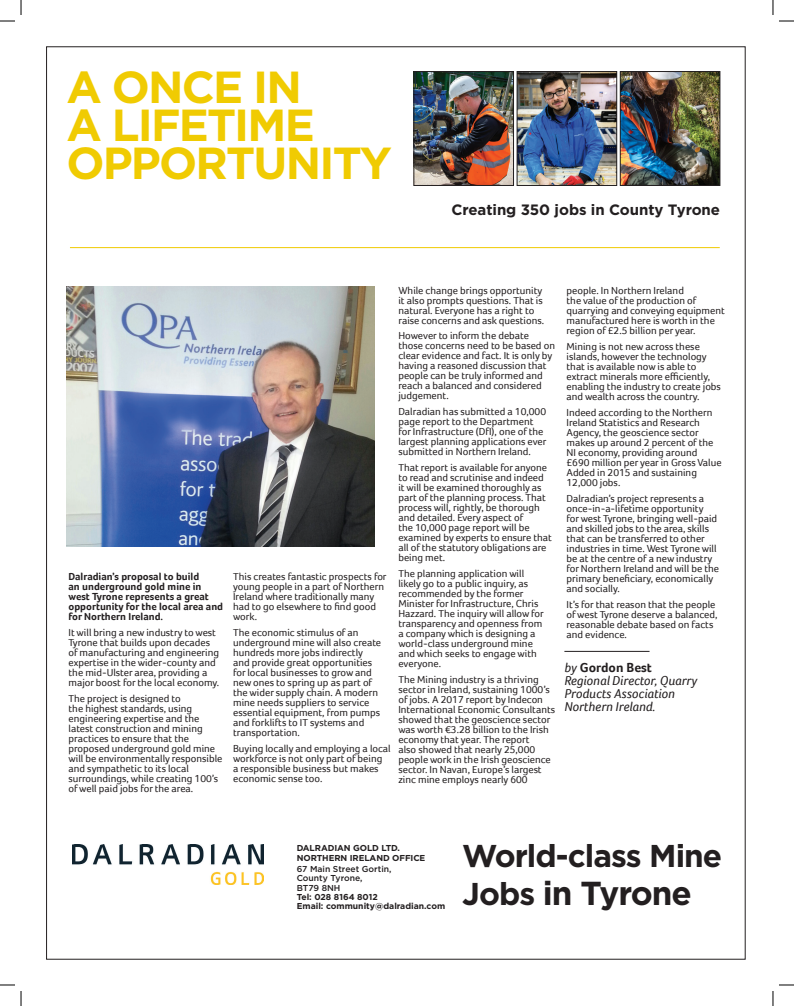
<style>
.page{position:relative;width:794px;height:1006px;background:#fff}
.page>*{position:absolute;margin:0;border:0;box-sizing:border-box;transform-origin:0 0}
.t1{font:700 44.9px/38px "Gotham";letter-spacing:-.04em;color:#f0cb02}
.t2{font:700 33.2px "Gotham";letter-spacing:-.03em;color:#231f20}
.t3{font:700 31.5px "Gotham";letter-spacing:-.03em;color:#231f20}
.t4{font:700 15px "Gotham";letter-spacing:-.005em;color:#231f20}
.t5{font:italic 13.3px/13px "Foco";color:#231f20}
.t6{font:10.5px/10px "Foco";color:#231f20}
.t7{font:700 10.5px/10px "Foco";color:#231f20}
.t8{font:700 8.6px/9.3px "Gotham";letter-spacing:-.01em;color:#231f20}
.t9{font:500 8.6px/9.3px "Gotham";color:#231f20}
.s1{font-weight:700;font-style:normal}
.s2{font-size:31.5px}
</style>
<div class="page">
<img style="left:66px;top:286px;width:308px;height:260px">
<img style="left:73px;top:845px;width:190px;height:39px">
<img style="left:518px;top:73px;width:96px;height:111px">
<div style="left:516px;top:71px;width:100px;height:115px;border:1px solid #231f20"></div>
<img style="left:415px;top:73px;width:96px;height:111px">
<div style="left:413px;top:71px;width:100px;height:115px;border:1px solid #231f20"></div>
<hr style="left:70px;top:247px;width:649px;height:1px;background:#f0cb02">
<img style="left:621px;top:73px;width:96px;height:111px">
<div style="left:619px;top:71px;width:100px;height:115px;border:1px solid #231f20"></div>
<hr style="left:564px;top:651px;width:85px;height:1px;background:#231f20">
<svg style="left:0;top:0;width:22px;height:22px"></svg>
<svg style="left:0;top:984px;width:22px;height:22px"></svg>
<svg style="left:772px;top:0;width:21px;height:22px"></svg>
<svg style="left:772px;top:984px;width:21px;height:22px"></svg>
<h1 class="t1" style="left:66px;top:67px;width:327px">A ONCE IN<br>A LIFETIME<br>OPPORTUNITY</h1>
<h3 class="t4" style="left:451px;top:201px;width:270px">Creating 350 jobs in County Tyrone</h3>
<p class="t7" style="left:68px;top:571px;width:156px">Dalradian’s proposal to build<br>an underground gold mine in west Tyrone represents a great opportunity for the local area and for Northern Ireland.</p>
<p class="t6" style="left:68px;top:627px;width:152px">It will bring a new industry to west Tyrone that builds upon decades of manufacturing and engineering expertise in the wider-county and the mid-Ulster area, providing a major boost for the local economy.</p>
<p class="t6" style="left:68px;top:693px;width:155px">The project is designed to<br>the highest standards, using engineering expertise and the latest construction and mining practices to ensure that the proposed underground gold mine will be environmentally responsible and sympathetic to its local surroundings, while creating 100’s of well paid jobs for the area.</p>
<p class="t6" style="left:398px;top:285px;width:147px">While change brings opportunity it also prompts questions. That is natural. Everyone has a right to raise concerns and ask questions.</p>
<p class="t6" style="left:398px;top:331px;width:158px">However to inform the debate those concerns need to be based on clear evidence and fact. It is only by having a reasoned discussion that people can be truly informed and reach a balanced and considered judgement.</p>
<p class="t6" style="left:398px;top:407px;width:149px">Dalradian has submitted a 10,000 page report to the Department for Infrastructure (DfI), one of the largest planning applications ever submitted in Northern Ireland.</p>
<p class="t6" style="left:398px;top:462px;width:155px">That report is available for anyone to read and scrutinise and indeed it will be examined thoroughly as part of the planning process. That process will, rightly, be thorough and detailed. Every aspect of<br>the 10,000 page report will be examined by experts to ensure that all of the statutory obligations are being met.</p>
<p class="t6" style="left:398px;top:568px;width:147px">The planning application will likely go to a public inquiry, as recommended by the former<br>Minister for Infrastructure, Chris<br>Hazzard. The inquiry will allow for transparency and openness from a company which is designing a world-class underground mine and which seeks to engage with everyone.</p>
<p class="t6" style="left:398px;top:674px;width:158px">The Mining industry is a thriving sector in Ireland, sustaining 1000’s of jobs. A 2017 report by Indecon International Economic Consultants showed that the geoscience sector was worth €3.28 billion to the Irish economy that year. The report<br>also showed that nearly 25,000 people work in the Irish geoscience sector. In Navan, Europe’s largest zinc mine employs nearly 600</p>
<p class="t6" style="left:233px;top:571px;width:155px">This creates fantastic prospects for young people in a part of Northern<br>Ireland where traditionally many had to go elsewhere to find good work.</p>
<p class="t6" style="left:233px;top:627px;width:149px">The economic stimulus of an underground mine will also create hundreds more jobs indirectly and provide great opportunities for local businesses to grow and new ones to spring up as part of the wider supply chain. A modern mine needs suppliers to service essential equipment, from pumps and forklifts to IT systems and transportation.</p>
<p class="t6" style="left:233px;top:743px;width:159px">Buying locally and employing a local workforce is not only part of being<br>a responsible business but makes economic sense too.</p>
<p class="t6" style="left:566px;top:285px;width:160px">people. In Northern Ireland<br>the value of the production of quarrying and conveying equipment manufactured here is worth in the region of £2.5 billion per year.</p>
<p class="t6" style="left:566px;top:341px;width:156px">Mining is not new across these islands, however the technology that is available now is able to extract minerals more efficiently, enabling the industry to create jobs and wealth across the country.</p>
<p class="t6" style="left:566px;top:407px;width:156px">Indeed according to the Northern<br>Ireland Statistics and Research<br>Agency, the geoscience sector makes up around 2 percent of the<br>NI economy, providing around £690 million per year in Gross Value<br>Added in 2015 and sustaining<br>12,000 jobs.</p>
<p class="t6" style="left:566px;top:493px;width:154px">Dalradian’s project represents a once-in-a-lifetime opportunity<br>for west Tyrone, bringing well-paid and skilled jobs to the area, skills that can be transferred to other industries in time. West Tyrone will be at the centre of a new industry for Northern Ireland and will be the primary beneficiary, economically and socially.</p>
<p class="t6" style="left:566px;top:599px;width:152px">It’s for that reason that the people of west Tyrone deserve a balanced, reasonable debate based on facts and evidence.</p>
<p class="t5" style="left:564px;top:660px;width:134px">by <span class="s1">Gordon Best<br></span>Regional Director, Quarry<br>Products Association<br>Northern Ireland.</p>
<p class="t8" style="left:296px;top:843px;width:130px">DALRADIAN GOLD LTD.<br>NORTHERN IRELAND OFFICE</p>
<p class="t9" style="left:296px;top:864px;width:96px">67 Main Street Gortin,<br>County Tyrone,<br>BT79 8NH</p>
<p class="t8" style="left:296px;top:892px;width:150px">Tel: 028 8164 8012<br>Email: community@dalradian.com</p>
<h3 class="t3" style="left:462px;top:838px;width:261px">World-class Mine</h3>
<h2 class="t2" style="left:462px;top:874px;width:231px"><span class="s2">Jobs</span> in Tyrone</h2>
</div>
